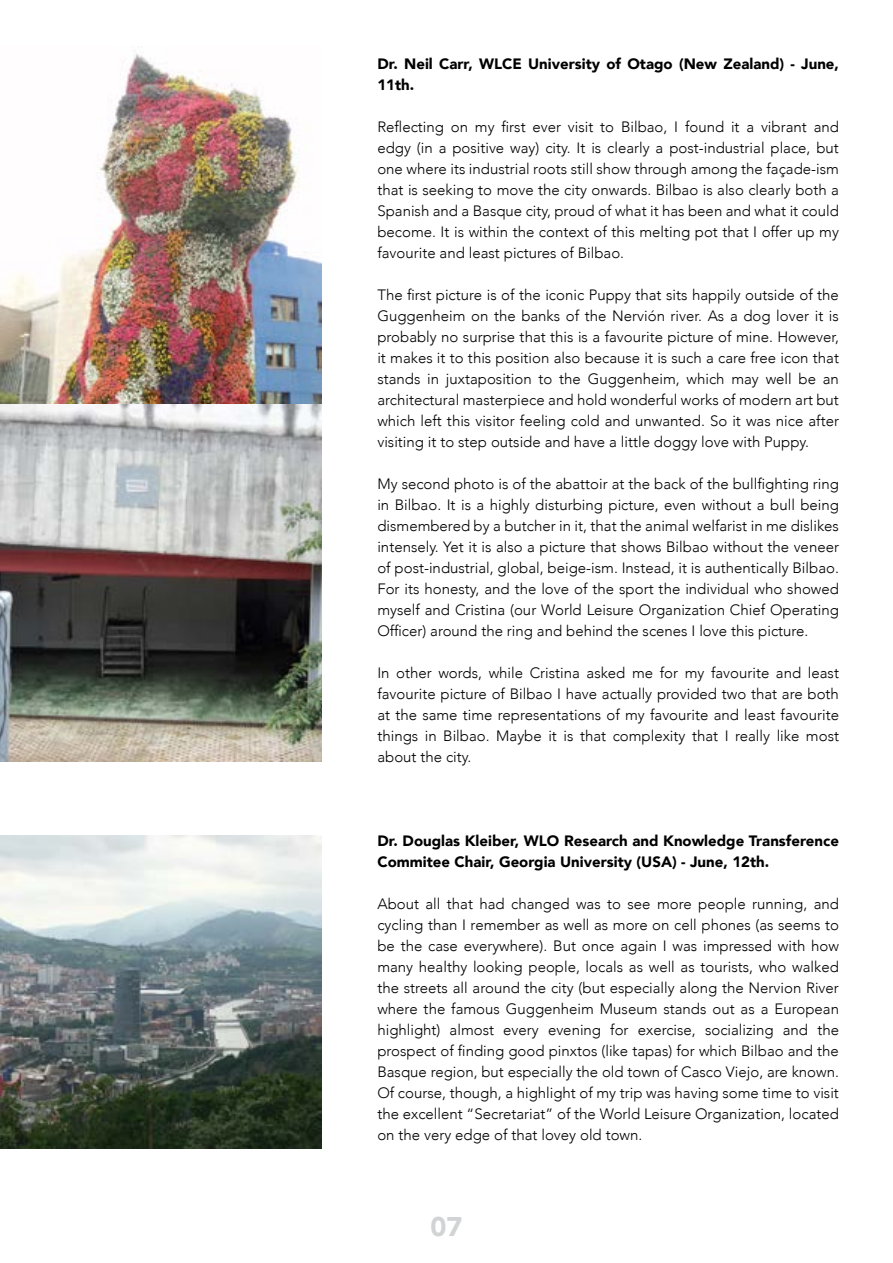
<style>
.page{position:relative;width:893px;height:1263px;background:#fff}
.page>*{position:absolute;margin:0;border:0;box-sizing:border-box;transform-origin:0 0}
.t1{font:900 27px "Avenir";color:#d1d3d4}
.t2{font:300 15px/21px "Avenir";color:#000;text-align:justify}
.t3{font:900 15px/21px "Avenir";color:#000}
</style>
<div class="page">
<img style="left:0;top:46px;width:321px;height:716px">
<img style="left:0;top:836px;width:321px;height:312px">
<p class="t3" style="left:377px;top:53px;width:463px">Dr. Neil Carr, WLCE University of Otago (New Zealand) - June,<br>11th.</p>
<p class="t2" style="left:377px;top:116px;width:463px">Reflecting on my first ever visit to Bilbao, I found it a vibrant and edgy (in a positive way) city. It is clearly a post-industrial place, but one where its industrial roots still show through among the façade-ism that is seeking to move the city onwards. Bilbao is also clearly both a Spanish and a Basque city, proud of what it has been and what it could become. It is within the context of this melting pot that I offer up my favourite and least pictures of Bilbao.</p>
<p class="t2" style="left:377px;top:284px;width:463px">The first picture is of the iconic Puppy that sits happily outside of the Guggenheim on the banks of the Nervión river. As a dog lover it is probably no surprise that this is a favourite picture of mine. However, it makes it to this position also because it is such a care free icon that stands in juxtaposition to the Guggenheim, which may well be an architectural masterpiece and hold wonderful works of modern art but which left this visitor feeling cold and unwanted. So it was nice after visiting it to step outside and have a little doggy love with Puppy.</p>
<p class="t2" style="left:377px;top:473px;width:463px">My second photo is of the abattoir at the back of the bullfighting ring in Bilbao. It is a highly disturbing picture, even without a bull being dismembered by a butcher in it, that the animal welfarist in me dislikes intensely. Yet it is also a picture that shows Bilbao without the veneer of post-industrial, global, beige-ism. Instead, it is authentically Bilbao.<br>For its honesty, and the love of the sport the individual who showed myself and Cristina (our World Leisure Organization Chief Operating Officer) around the ring and behind the scenes I love this picture.</p>
<p class="t2" style="left:377px;top:662px;width:463px">In other words, while Cristina asked me for my favourite and least favourite picture of Bilbao I have actually provided two that are both at the same time representations of my favourite and least favourite things in Bilbao. Maybe it is that complexity that I really like most about the city.</p>
<p class="t3" style="left:377px;top:830px;width:463px">Dr. Douglas Kleiber, WLO Research and Knowledge Transference<br>Commitee Chair, Georgia University (USA) - June, 12th.</p>
<p class="t2" style="left:377px;top:893px;width:463px">About all that had changed was to see more people running, and cycling than I remember as well as more on cell phones (as seems to be the case everywhere). But once again I was impressed with how many healthy looking people, locals as well as tourists, who walked the streets all around the city (but especially along the Nervion River where the famous Guggenheim Museum stands out as a European highlight) almost every evening for exercise, socializing and the prospect of finding good pinxtos (like tapas) for which Bilbao and the Basque region, but especially the old town of Casco Viejo, are known.<br>Of course, though, a highlight of my trip was having some time to visit the excellent “Secretariat” of the World Leisure Organization, located on the very edge of that lovey old town.</p>
<h1 class="t1" style="left:430px;top:1203px;width:33px">07</h1>
</div>
